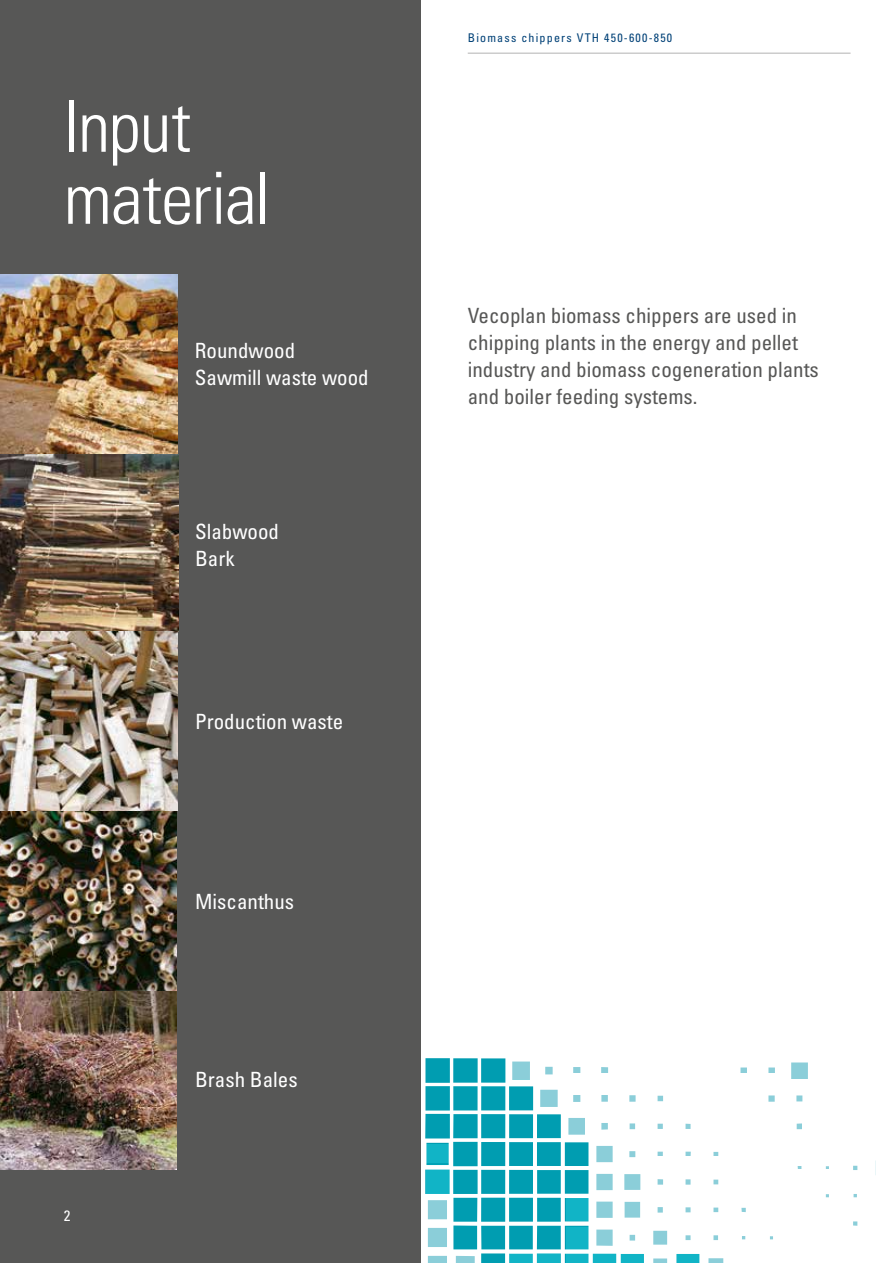
<style>
.page{position:relative;width:893px;height:1263px;background:#fff}
.page>*{position:absolute;margin:0;border:0;box-sizing:border-box;transform-origin:0 0}
.t1{font:300 condensed 72px/72px "Univers LT Pro";letter-spacing:-.015em;color:#fff}
.t2{font:condensed 21px/27px "Univers LT Pro";color:#575756}
.t3{font:condensed 21px/27px "Univers LT Pro";color:#fff}
.t4{font:condensed 15px "Univers LT Pro";color:#fff}
.t5{font:condensed 12px "Univers LT Pro";letter-spacing:.1em;color:#004177}
</style>
<div class="page">
<div style="left:0;top:0;width:421px;height:1263px;background:#575756"></div>
<img style="left:0;top:274px;width:178px;height:896px">
<hr style="left:468px;top:53px;width:382px;height:1px;background:#b3b2b2">
<img style="left:425px;top:1058px;width:451px;height:205px">
<h1 class="t1" style="left:64px;top:86px;width:208px">Input material</h1>
<p class="t3" style="left:195px;top:337px;width:175px">Roundwood<br>Sawmill waste wood</p>
<p class="t3" style="left:195px;top:518px;width:85px">Slabwood<br>Bark</p>
<p class="t3" style="left:195px;top:708px;width:150px">Production waste</p>
<p class="t3" style="left:195px;top:888px;width:101px">Miscanthus</p>
<p class="t4" style="left:64px;top:1206px;width:8px">2</p>
<p class="t3" style="left:195px;top:1066px;width:104px">Brash Bales</p>
<p class="t5" style="left:468px;top:30px;width:206px">Biomass chippers VTH 450-600-850</p>
<p class="t2" style="left:468px;top:302px;width:353px">Vecoplan biomass chippers are used in chipping plants in the energy and pellet industry and biomass cogeneration plants and boiler feeding systems.</p>
</div>
